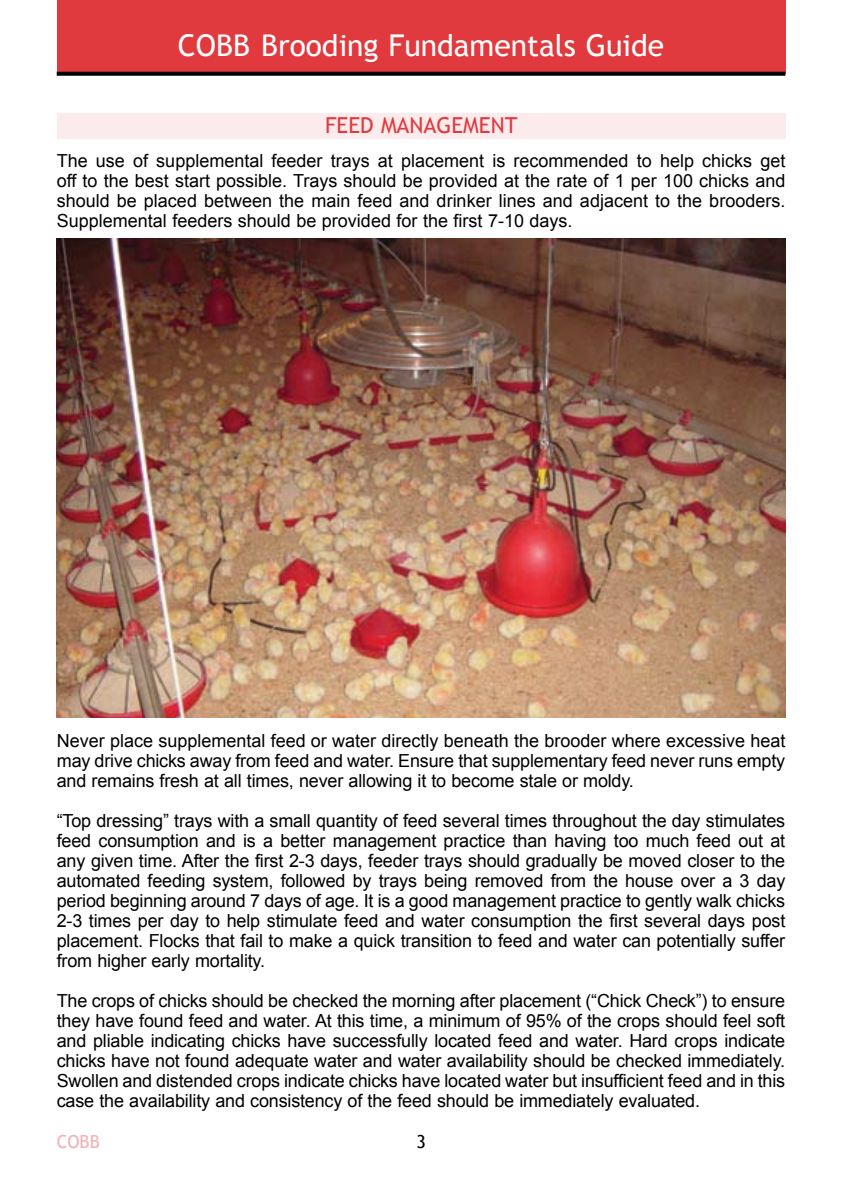
<style>
.page{position:relative;width:842px;height:1191px;background:#fff}
.page>*{position:absolute;margin:0;border:0;box-sizing:border-box;transform-origin:0 0}
.t1{font:30px "Trebuchet MS";color:#fff}
.t2{font:22px "Trebuchet MS";color:#e13a3e}
.t3{font:18px/20px "Arial";letter-spacing:-.01em;color:#000;text-align:justify}
.t4{font:18px "Trebuchet MS";color:#f3b0b2}
.t5{font:18px "Trebuchet MS";color:#000}
</style>
<div class="page">
<div style="left:57px;top:0;width:728px;height:74px;background:#e13a3e"></div>
<svg style="left:57px;top:72px;width:728px;height:4px;background:#101010"></svg>
<div style="left:57px;top:113px;width:728px;height:26px;background:#fcebec"></div>
<img style="left:57px;top:238px;width:728px;height:479px">
<h1 class="t1" style="left:178px;top:28px;width:488px">COBB Brooding Fundamentals Guide</h1>
<p class="t2" style="left:325px;top:112px;width:113px">fee d manageme</p>
<p class="t2" style="left:491px;top:112px;width:28px">nt</p>
<p class="t3" style="left:57px;top:150px;width:730px">The use of supplemental feeder trays at placement is recommended to help chicks get off to the best start possible. Trays should be provided at the rate of 1 per 100 chicks and should be placed between the main feed and drinker lines and adjacent to the brooders.<br>Supplemental feeders should be provided for the first 7-10 days.</p>
<p class="t3" style="left:57px;top:730px;width:730px">Never place supplemental feed or water directly beneath the brooder where excessive heat may drive chicks away from feed and water. Ensure that supplementary feed never runs empty and remains fresh at all times, never allowing it to become stale or moldy.</p>
<p class="t3" style="left:57px;top:810px;width:730px">“Top dressing” trays with a small quantity of feed several times throughout the day stimulates feed consumption and is a better management practice than having too much feed out at any given time. After the first 2-3 days, feeder trays should gradually be moved closer to the automated feeding system, followed by trays being removed from the house over a 3 day period beginning around 7 days of age. It is a good management practice to gently walk chicks 2-3 times per day to help stimulate feed and water consumption the first several days post placement. Flocks that fail to make a quick transition to feed and water can potentially suffer from higher early mortality.</p>
<p class="t3" style="left:57px;top:990px;width:730px">The crops of chicks should be checked the morning after placement (“Chick Check”) to ensure they have found feed and water. At this time, a minimum of 95% of the crops should feel soft and pliable indicating chicks have successfully located feed and water. Hard crops indicate chicks have not found adequate water and water availability should be checked immediately.<br>Swollen and distended crops indicate chicks have located water but insufficient feed and in this case the availability and consistency of the feed should be immediately evaluated.</p>
<p class="t4" style="left:57px;top:1130px;width:45px">COBB</p>
<p class="t5" style="left:416px;top:1130px;width:11px">3</p>
</div>
